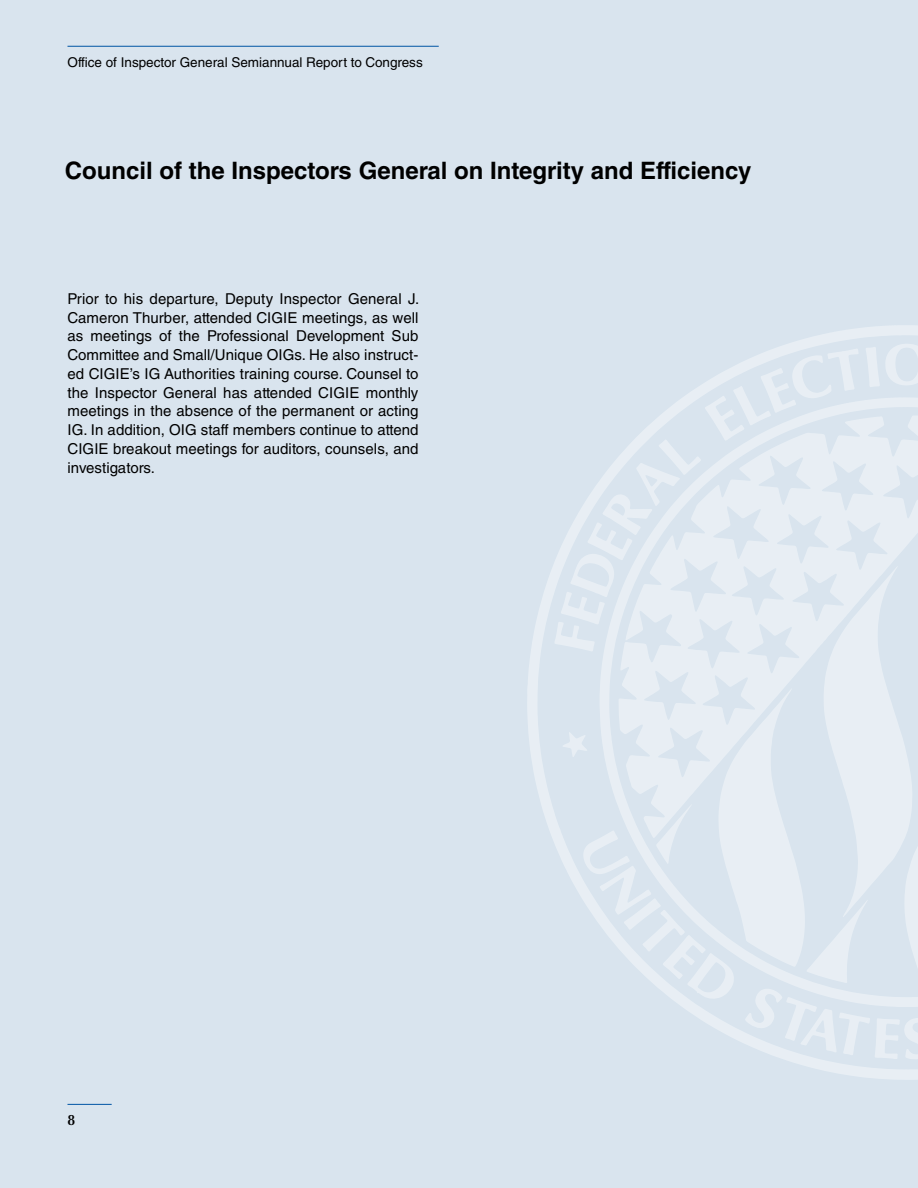
<style>
.page{position:relative;width:918px;height:1188px;background:#d9e4ee}
.page>*{position:absolute;margin:0;border:0;box-sizing:border-box;transform-origin:0 0}
.t1{font:700 24px "Helvetica LT Std";color:#000}
.t2{font:15px/18.8px "Helvetica LT Std";letter-spacing:.005em;color:#000;text-align:justify}
.t3{font:600 15px "Optima LT Std";color:#000}
.t4{font:13.5px "Helvetica LT Std";color:#000}
</style>
<div class="page">
<hr style="left:67px;top:1104px;width:45px;height:1px;background:#0054a4">
<hr style="left:68px;top:46px;width:371px;height:1px;background:#0054a4">
<svg style="left:527px;top:325px;width:391px;height:755px"></svg>
<svg style="left:554px;top:344px;width:364px;height:716px"></svg>
<p class="t4" style="left:68px;top:54px;width:357px">Office of Inspector General Semiannual Report to Congress</p>
<h1 class="t1" style="left:65px;top:156px;width:688px">Council of the Inspectors General on Integrity and Efficiency</h1>
<p class="t2" style="left:68px;top:289px;width:353px">Prior to his departure, Deputy Inspector General J.<br>Cameron Thurber, attended CIGIE meetings, as well as meetings of the Professional Development Sub Committee and Small/Unique OIGs. He also instruct&shy;ed CIGIE’s IG Authorities training course. Counsel to the Inspector General has attended CIGIE monthly meetings in the absence of the permanent or acting IG. In addition, OIG staff members continue to attend CIGIE breakout meetings for auditors, counsels, and investigators.</p>
<p class="t3" style="left:67px;top:1111px;width:9px">8</p>
<p class="t3" style="left:68px;top:1120px;width:9px">8</p>
</div>
